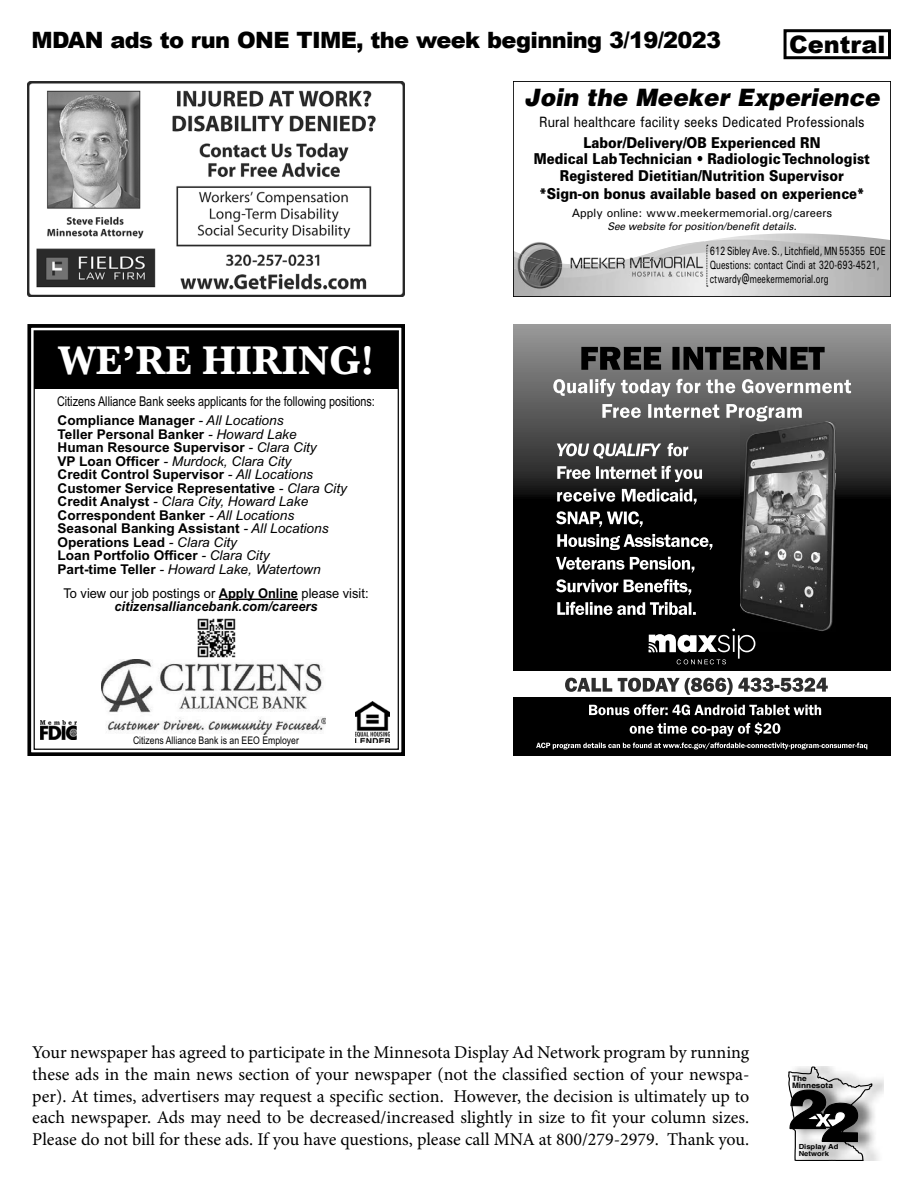
<style>
.page{position:relative;width:918px;height:1188px;background:#fff}
.page>*{position:absolute;margin:0;border:0;box-sizing:border-box;transform-origin:0 0}
.t1{font:700 41.55px "Baskerville";color:#fff;scale:.96 1}
.t2{font:italic 900 24px "Helvetica";color:#000}
.t3{font:900 24px "Arial";color:#000}
.t4{font:900 22.5px "Arial";letter-spacing:-.03em;color:#000}
.t5{font:18px/21.8px "Minion Pro";color:#000;text-align:justify}
.t6{font:900 15px/16.5px "Univers";color:#000;text-align:center;scale:.87 1}
.t7{font:15px "Univers";color:#000;scale:.86 1}
.t8{font:700 13.5px/13.5px "Arial";color:#000}
.t9{font:13.5px/13.5px "Arial";color:#000;text-align:center;scale:.95 1}
.t10{font:13.5px "Arial Narrow";color:#000}
.t11{font:12px/14.4px "Univers";color:#000;scale:.7 1}
.t12{font:12px "Univers";color:#000}
.t13{font:italic 10.5px "Univers";color:#000}
.t14{font:10.5px "Arial";color:#000;scale:.83 1}
.t15{font:700 7.5px/7.1px "Helvetica";color:#000;scale:1.1 1}
.t16{font:700 7.05px/7.1px "Helvetica";color:#000;scale:1.1 1}
.s1{font-weight:400;font-style:italic}
.s2{font-weight:700}
.s3{font-weight:700;font-style:italic}
</style>
<div class="page">
<svg style="left:788px;top:1066px;width:85px;height:95px"></svg>
<svg style="left:784px;top:29px;width:107px;height:30px"></svg>
<svg style="left:513px;top:324px;width:378px;height:432px;background:#272727"></svg>
<img style="left:741px;top:421px;width:95px;height:210px">
<svg style="left:649px;top:629px;width:106px;height:35px"></svg>
<svg style="left:581px;top:347px;width:244px;height:23px;background:#303030"></svg>
<svg style="left:553px;top:379px;width:298px;height:18px"></svg>
<svg style="left:602px;top:404px;width:200px;height:17px"></svg>
<div style="left:513px;top:671px;width:378px;height:26px;background:#fff"></div>
<svg style="left:565px;top:678px;width:263px;height:17px"></svg>
<svg style="left:557px;top:443px;width:104px;height:16px"></svg>
<svg style="left:667px;top:443px;width:21px;height:13px"></svg>
<svg style="left:557px;top:466px;width:145px;height:16px"></svg>
<svg style="left:557px;top:489px;width:140px;height:15px"></svg>
<svg style="left:556px;top:511px;width:87px;height:16px"></svg>
<svg style="left:557px;top:534px;width:155px;height:16px"></svg>
<svg style="left:556px;top:557px;width:138px;height:15px"></svg>
<svg style="left:556px;top:579px;width:135px;height:16px"></svg>
<svg style="left:557px;top:602px;width:139px;height:13px"></svg>
<svg style="left:589px;top:704px;width:232px;height:11px"></svg>
<svg style="left:630px;top:722px;width:150px;height:14px"></svg>
<svg style="left:536px;top:743px;width:331px;height:6px;background:#606060"></svg>
<img style="left:27px;top:81px;width:378px;height:216px">
<svg style="left:27px;top:324px;width:378px;height:432px"></svg>
<div style="left:34px;top:330px;width:365px;height:420px;border:1px solid #000"></div>
<hr style="left:219px;top:599px;width:79px;height:1px;background:#000">
<svg style="left:98px;top:618px;width:232px;height:116px"></svg>
<img style="left:101px;top:660px;width:224px;height:74px">
<img style="left:41px;top:720px;width:35px;height:20px">
<img style="left:355px;top:701px;width:35px;height:42px">
<img style="left:714px;top:233px;width:175px;height:7px">
<svg style="left:515px;top:241px;width:193px;height:46px"></svg>
<img style="left:517px;top:241px;width:187px;height:12px">
<img style="left:640px;top:242px;width:64px;height:11px">
<img style="left:517px;top:253px;width:187px;height:37px">
<div style="left:513px;top:81px;width:378px;height:216px;border:1px solid #000"></div>
<p class="t4" style="left:32px;top:23px;width:691px">MDAN ads to run ONE TIME, the week beginning 3/19/2023</p>
<h2 class="t3" style="left:789px;top:26px;width:98px">Central</h2>
<h2 class="t2" style="left:524px;top:82px;width:357px">Join the Meeker Experience</h2>
<p class="t7" style="left:539px;top:116px;width:380px">Rural healthcare facility seeks Dedicated Professionals</p>
<p class="t6" style="left:534px;top:135px;width:388px">Labor/Delivery/OB Experienced RN<br>Medical LabTechnician • RadiologicTechnologist<br>Registered Dietitian/Nutrition Supervisor</p>
<p class="t6" style="left:539px;top:186px;width:375px">*Sign-on bonus available based on experience*</p>
<p class="t12" style="left:572px;top:209px;width:262px">Apply online: www.meekermemorial.org/careers</p>
<p class="t13" style="left:607px;top:220px;width:191px">See website for position/benefit details.</p>
<h1 class="t1" style="left:58px;top:335px;width:330px">WE’RE HIRING!</h1>
<p class="t10" style="left:57px;top:393px;width:319px">Citizens Alliance Bank seeks applicants for the following positions:</p>
<p class="t8" style="left:58px;top:415px;width:291px">Compliance Manager <span class="s1">- All Locations<br></span>Teller Personal Banker <span class="s1">- Howard Lake<br></span>Human Resource Supervisor <span class="s1">- Clara City<br></span>VP Loan Officer <span class="s1">- Murdock, Clara City<br></span>Credit Control Supervisor <span class="s1">- All Locations </span>Customer Service Representative <span class="s1">- Clara City </span>Credit Analyst <span class="s1">- Clara City, Howard Lake </span>Correspondent Banker <span class="s1">- All Locations </span>Seasonal Banking Assistant <span class="s1">- All Locations </span>Operations Lead <span class="s1">- Clara City<br></span>Loan Portfolio Officer <span class="s1">- Clara City<br></span>Part-time Teller <span class="s1">- Howard Lake, Watertown</span></p>
<p class="t9" style="left:63px;top:587px;width:323px">To view our job postings or <span class="s2">Apply Online</span> please visit: <span class="s3">citizensalliancebank.com/careers</span></p>
<p class="t14" style="left:133px;top:734px;width:201px">Citizens Alliance Bank is an EEO Employer</p>
<p class="t11" style="left:710px;top:245px;width:253px">612 Sibley Ave. S., Litchfield, MN 55355 EOE<br>Questions: contact Cindi at 320-693-4521, ctwardy@meekermemorial.org</p>
<p class="t5" style="left:32px;top:1043px;width:719px">Your newspaper has agreed to participate in the Minnesota Display Ad Network program by running these ads in the main news section of your newspaper (not the classified section of your newspa&shy;per). At times, advertisers may request a specific section. However, the decision is ultimately up to each newspaper. Ads may need to be decreased/increased slightly in size to fit your column sizes.<br>Please do not bill for these ads. If you have questions, please call MNA at 800/279-2979. Thank you.</p>
<p class="t15" style="left:792px;top:1075px;width:39px">The<br>Minnesota</p>
<p class="t16" style="left:799px;top:1144px;width:38px">Display Ad<br>Network</p>
</div>
